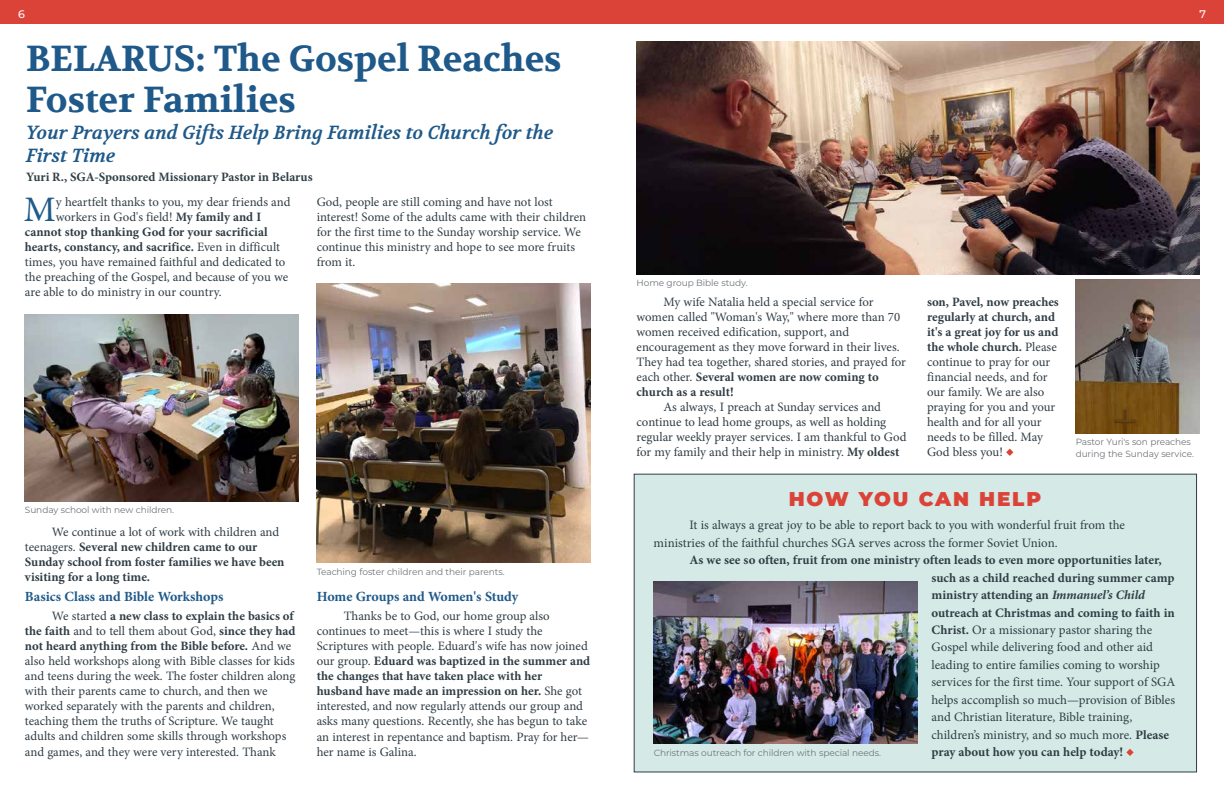
<style>
.page{position:relative;width:1224px;height:792px;background:#fff}
.page>*{position:absolute;margin:0;border:0;box-sizing:border-box;transform-origin:0 0}
.t1{font:700 36px/41px "Volkhov";color:#1e5989}
.t2{font:35.9px "Minion Pro";color:#1e5a8a}
.t3{font:900 19.9px "Montserrat";letter-spacing:.09em;color:#dc4338}
.t4{font:italic 700 19px/22.8px "Volkhov";color:#1e5989}
.t5{font:700 14px "Minion Pro";letter-spacing:-.005em;color:#1e5989}
.t6{font:12.9px/17.4px "Minion Pro";color:#303d45}
.t7{font:12.8px/15px "Minion Pro";letter-spacing:-.005em;color:#303d45}
.t8{font:700 12.8px/15px "Minion Pro";color:#303d45}
.t9{font:700 12.8px "Minion Pro";color:#2f3e45}
.t10{font:500 11px "Montserrat";color:#fff}
.t11{font:9px/12px "Montserrat";letter-spacing:-.01em;color:#6f747a}
.s1{font-weight:700}
.s2{font-weight:400}
.s3{font-weight:700;font-style:italic}
</style>
<div class="page">
<div style="left:0;top:0;width:1224px;height:23px;background:#dc4338"></div>
<img style="left:25px;top:314px;width:274px;height:187px">
<div style="left:634px;top:474px;width:563px;height:298px;background:#d5eae6;border:1px solid #303d45"></div>
<svg style="left:1126px;top:749px;width:8px;height:7px"></svg>
<img style="left:654px;top:581px;width:264px;height:163px">
<svg style="left:1006px;top:449px;width:7px;height:7px"></svg>
<img style="left:317px;top:283px;width:273px;height:280px">
<img style="left:1076px;top:279px;width:123px;height:154px">
<img style="left:637px;top:41px;width:562px;height:233px">
<p class="t10" style="left:18px;top:6px;width:8px">6</p>
<p class="t10" style="left:1199px;top:6px;width:8px">7</p>
<h1 class="t1" style="left:26px;top:39px;width:537px">BELARUS: The Gospel Reaches<br>Foster Families</h1>
<h3 class="t4" style="left:26px;top:121px;width:528px">Your Prayers and Gifts Help Bring Families to Church for the<br>First Time</h3>
<p class="t9" style="left:26px;top:168px;width:288px">Yuri R., SGA-Sponsored Missionary Pastor in Belarus</p>
<h2 class="t2" style="left:24px;top:185px;width:33px">M</h2>
<p class="t7" style="left:56px;top:194px;width:236px">y heartfelt thanks to you, my dear friends and</p>
<p class="t7" style="left:56px;top:209px;width:207px">workers in God's field! <span class="s1">My family and I</span></p>
<p class="t8" style="left:25px;top:224px;width:244px">cannot stop thanking God for your sacrificial</p>
<p class="t8" style="left:25px;top:239px;width:257px">hearts, constancy, and sacrifice. <span class="s2">Even in difficult</span></p>
<p class="t7" style="left:25px;top:254px;width:262px">times, you have remained faithful and dedicated to</p>
<p class="t7" style="left:25px;top:270px;width:265px">the preaching of the Gospel, and because of you we</p>
<p class="t7" style="left:25px;top:285px;width:198px">are able to do ministry in our country.</p>
<p class="t7" style="left:317px;top:194px;width:271px">God, people are still coming and have not lost interest! Some of the adults came with their children for the first time to the Sunday worship service. We continue this ministry and hope to see more fruits from it.</p>
<p class="t11" style="left:25px;top:503px;width:151px">Sunday school with new children.</p>
<p class="t8" style="left:25px;top:524px;width:261px;text-indent:27px"><span class="s2">We continue a lot of work with children and teenagers.</span> Several new children came to our Sunday school from foster families we have been visiting for a long time.</p>
<p class="t5" style="left:25px;top:586px;width:200px">Basics Class and Bible Workshops</p>
<p class="t7" style="left:25px;top:609px;width:272px;text-indent:27px">We started <span class="s1">a new class to explain the basics of the faith</span> and to tell them about God, <span class="s1">since they had not heard anything from the Bible before.</span> And we also held workshops along with Bible classes for kids and teens during the week. The foster children along with their parents came to church, and then we worked separately with the parents and children, teaching them the truths of Scripture. We taught adults and children some skills through workshops and games, and they were very interested. Thank</p>
<p class="t11" style="left:317px;top:566px;width:189px">Teaching foster children and their parents.</p>
<p class="t5" style="left:317px;top:586px;width:203px">Home Groups and Women's Study</p>
<p class="t7" style="left:317px;top:609px;width:275px;text-indent:27px">Thanks be to God, our home group also continues to meet—this is where I study the Scriptures with people. Eduard's wife has now joined our group. <span class="s1">Eduard was baptized in the summer and the changes that have taken place with her husband have made an impression on her.</span> She got interested, and now regularly attends our group and asks many questions. Recently, she has begun to take an interest in repentance and baptism. Pray for her— her name is Galina.</p>
<p class="t11" style="left:637px;top:276px;width:113px">Home group Bible study.</p>
<p class="t7" style="left:637px;top:294px;width:271px;text-indent:27px">My wife Natalia held a special service for women called "Woman's Way," where more than 70 women received edification, support, and encouragement as they move forward in their lives.<br>They had tea together, shared stories, and prayed for each other. <span class="s1">Several women are now coming to church as a result!</span></p>
<p class="t7" style="left:637px;top:399px;width:271px;text-indent:27px">As always, I preach at Sunday services and continue to lead home groups, as well as holding regular weekly prayer services. I am thankful to God for my family and their help in ministry. <span class="s1">My oldest</span></p>
<p class="t7" style="left:927px;top:294px;width:133px"><span class="s1">son, Pavel, now preaches regularly at church, and it's a great joy for us and the whole church.</span> Please continue to pray for our financial needs, and for our family. We are also praying for you and your health and for all your needs to be filled. May<br>God bless you!</p>
<h3 class="t3" style="left:789px;top:484px;width:254px">HOW YOU CAN HELP</h3>
<p class="t11" style="left:1076px;top:435px;width:120px">Pastor Yuri's son preaches during the Sunday service.</p>
<p class="t6" style="left:654px;top:517px;width:473px;text-indent:36px">It is always a great joy to be able to report back to you with wonderful fruit from the ministries of the faithful churches SGA serves across the former Soviet Union.</p>
<p class="t6" style="left:931px;top:552px;width:245px;text-indent:-242px"><span class="s1">As we see so often, fruit from one ministry often leads to even more opportunities later, such as a child reached during summer camp ministry attending an</span> <span class="s3">Immanuel’s Child </span><span class="s1">outreach at Christmas and coming to faith in Christ.</span> Or a missionary pastor sharing the Gospel while delivering food and other aid leading to entire families coming to worship services for the first time. Your support of SGA helps accomplish so much—provision of Bibles and Christian literature, Bible training, children’s ministry, and so much more. <span class="s1">Please pray about how you can help today!</span></p>
<p class="t11" style="left:654px;top:747px;width:229px">Christmas outreach for children with special needs.</p>
</div>
